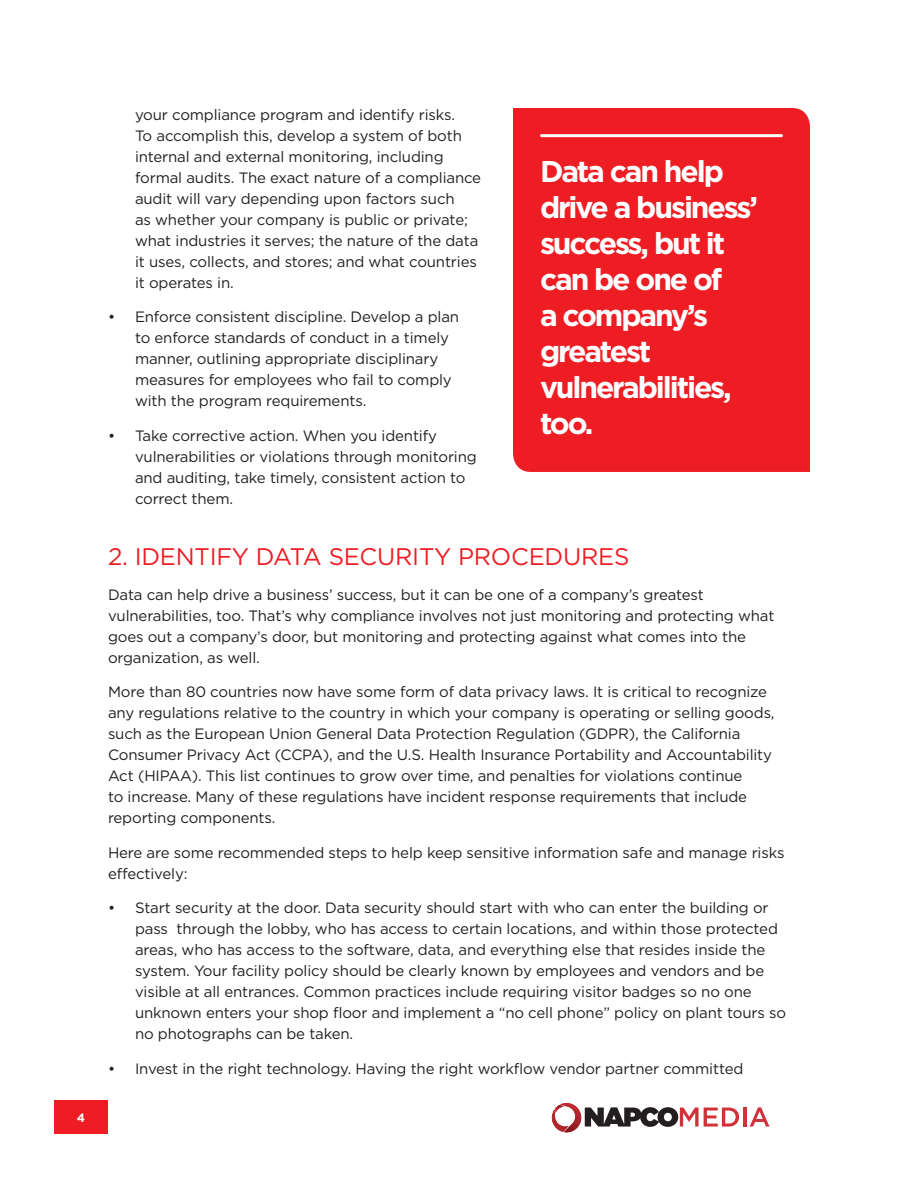
<style>
.page{position:relative;width:918px;height:1188px;background:#fff}
.page>*{position:absolute;margin:0;border:0;box-sizing:border-box;transform-origin:0 0}
.t1{font:700 30px/36px "Gotham";letter-spacing:-.07em;color:#fff}
.t2{font:24px "Gotham";letter-spacing:-.01em;color:#ee1d23}
.t3{font:15px/21px "Gotham";letter-spacing:-.01em;color:#231f20}
.t4{font:700 12px "Gotham";color:#fff}
</style>
<div class="page">
<div style="left:54px;top:1101px;width:54px;height:33px;background:#ee1d23"></div>
<svg style="left:552px;top:1103px;width:187px;height:29px"></svg>
<hr style="left:743px;top:1108px;width:4px;height:19px;background:#d13138">
<svg style="left:750px;top:1107px;width:19px;height:20px"></svg>
<div style="left:513px;top:108px;width:297px;height:364px;background:#ee1d23"></div>
<hr style="left:542px;top:134px;width:240px;height:3px;background:#fff">
<p class="t4" style="left:77px;top:1110px;width:10px">4</p>
<p class="t3" style="left:135px;top:104px;width:348px">your compliance program and identify risks.<br>To accomplish this, develop a system of both internal and external monitoring, including formal audits. The exact nature of a compliance audit will vary depending upon factors such<br>as whether your company is public or private; what industries it serves; the nature of the data it uses, collects, and stores; and what countries it operates in.</p>
<p class="t3" style="left:135px;top:306px;width:326px;text-indent:-27px">• Enforce consistent discipline. Develop a plan to enforce standards of conduct in a timely manner, outlining appropriate disciplinary measures for employees who fail to comply with the program requirements.</p>
<p class="t3" style="left:135px;top:425px;width:343px;text-indent:-27px">• Take corrective action. When you identify vulnerabilities or violations through monitoring and auditing, take timely, consistent action to correct them.</p>
<p class="t1" style="left:540px;top:154px;width:220px">Data can help drive a business’ success, but it can be one of<br>a company’s greatest vulnerabilities, too.</p>
<p class="t2" style="left:108px;top:542px;width:523px">2. IDENTIFY DATA SECURITY PROCEDURES</p>
<p class="t3" style="left:108px;top:584px;width:668px">Data can help drive a business’ success, but it can be one of a company’s greatest vulnerabilities, too. That’s why compliance involves not just monitoring and protecting what goes out a company’s door, but monitoring and protecting against what comes into the organization, as well.</p>
<p class="t3" style="left:108px;top:681px;width:668px">More than 80 countries now have some form of data privacy laws. It is critical to recognize any regulations relative to the country in which your company is operating or selling goods, such as the European Union General Data Protection Regulation (GDPR), the California Consumer Privacy Act (CCPA), and the U.S. Health Insurance Portability and Accountability Act (HIPAA). This list continues to grow over time, and penalties for violations continue<br>to increase. Many of these regulations have incident response requirements that include reporting components.</p>
<p class="t3" style="left:108px;top:842px;width:678px">Here are some recommended steps to help keep sensitive information safe and manage risks effectively:</p>
<p class="t3" style="left:135px;top:897px;width:653px;text-indent:-27px">• Start security at the door. Data security should start with who can enter the building or pass through the lobby, who has access to certain locations, and within those protected areas, who has access to the software, data, and everything else that resides inside the system. Your facility policy should be clearly known by employees and vendors and be visible at all entrances. Common practices include requiring visitor badges so no one unknown enters your shop floor and implement a “no cell phone” policy on plant tours so no photographs can be taken.</p>
<p class="t3" style="left:108px;top:1058px;width:637px">• Invest in the right technology. Having the right workflow vendor partner committed</p>
</div>
